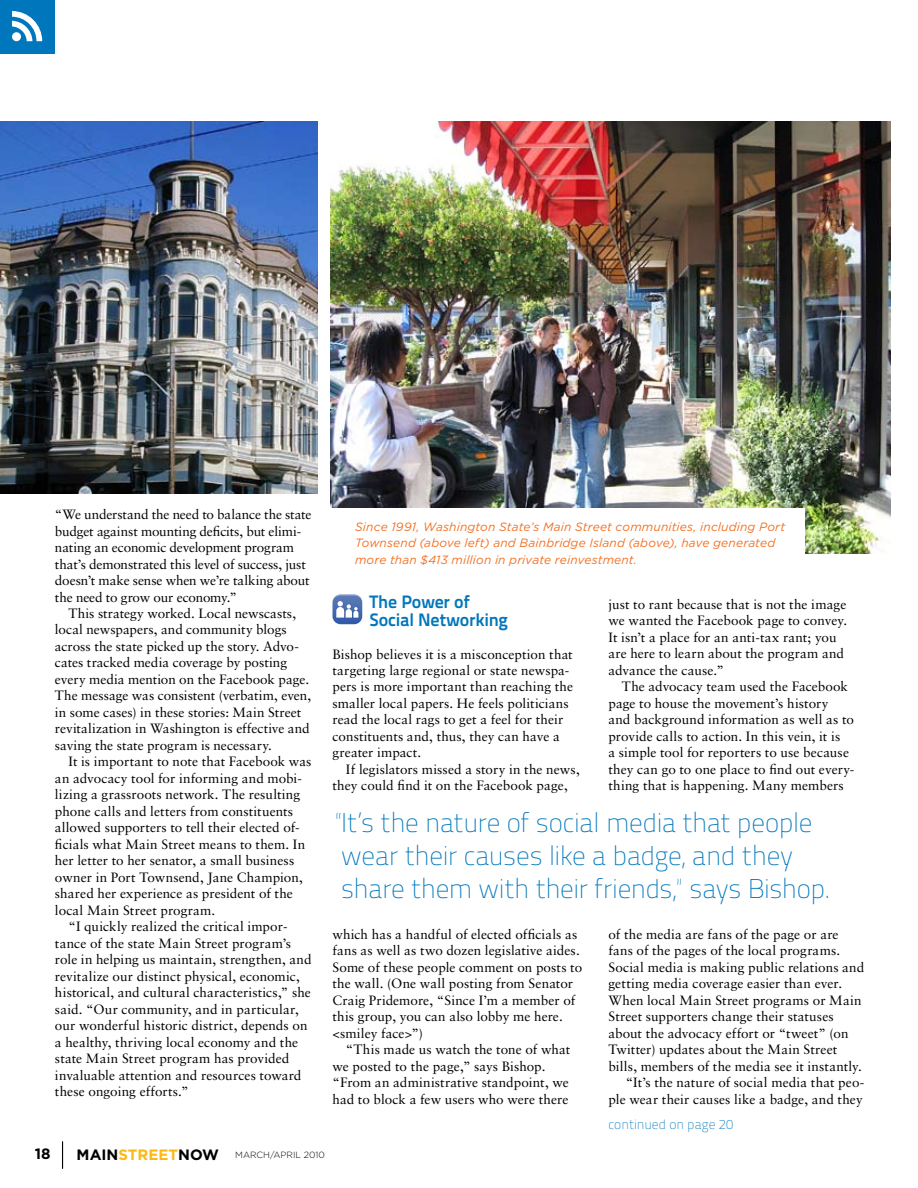
<style>
.page{position:relative;width:918px;height:1188px;background:#fff}
.page>*{position:absolute;margin:0;border:0;box-sizing:border-box;transform-origin:0 0}
.t1{font:700 27px/33px "Titillium Text 14 L";letter-spacing:-.015em;color:#0077bc}
.t2{font:18px/18px "Titillium Text 14 L 800 wt";letter-spacing:-.01em;color:#0077bc}
.t3{font:700 15px "Gotham";color:#000}
.t4{font:700 15px "Gotham";color:#fdb813}
.t5{font:13.5px/16.5px "Sabon";letter-spacing:.005em;color:#000}
.t6{font:700 13.5px "Titillium Text 14 L";color:#0077bc}
.t7{font:italic 12px/16.5px "Gotham";letter-spacing:.01em;color:#f37021}
.t8{font:300 9px "Gotham";color:#000}
.s1{font-weight:700;font-size:15px}
.s2{font-family:"Helvetica Neue";font-weight:200}
</style>
<div class="page">
<svg style="left:62px;top:1141px;width:1px;height:28px"></svg>
<svg style="left:332px;top:594px;width:30px;height:30px"></svg>
<div style="left:0;top:0;width:54px;height:54px;background:#0077bc"></div>
<svg style="left:12px;top:11px;width:30px;height:30px"></svg>
<img style="left:0;top:122px;width:317px;height:372px">
<img style="left:331px;top:122px;width:560px;height:431px">
<div style="left:329px;top:508px;width:476px;height:71px;background:#fff"></div>
<p class="t5" style="left:55px;top:506px;width:258px">“We understand the need to balance the state budget against mounting deficits, but elimi&shy;nating an economic development program that’s demonstrated this level of success, just doesn’t make sense when we’re talking about the need to grow our economy.”</p>
<p class="t5" style="left:55px;top:605px;width:258px;text-indent:14px">This strategy worked. Local newscasts, local newspapers, and community blogs across the state picked up the story. Advo&shy;cates tracked media coverage by posting every media mention on the Facebook page.<br>The message was consistent (verbatim, even, in some cases) in these stories: Main Street revitalization in Washington is effective and saving the state program is necessary.</p>
<p class="t5" style="left:68px;top:753px;width:245px">It is important to note that Facebook was</p>
<p class="t5" style="left:55px;top:770px;width:248px">an advocacy tool for informing and mobi-</p>
<p class="t5" style="left:55px;top:786px;width:247px">lizing a grassroots network. The resulting</p>
<p class="t5" style="left:55px;top:803px;width:240px">phone calls and letters from constituents</p>
<p class="t5" style="left:55px;top:819px;width:246px">allowed supporters to tell their elected of-</p>
<p class="t5" style="left:55px;top:836px;width:252px">ficials what Main Street means to them. In</p>
<p class="t5" style="left:55px;top:852px;width:241px">her letter to her senator, a small business</p>
<p class="t5" style="left:55px;top:869px;width:249px">owner in Port Townsend, Jane Champion,</p>
<p class="t5" style="left:55px;top:885px;width:239px">shared her experience as president of the</p>
<p class="t5" style="left:55px;top:902px;width:162px">local Main Street program.</p>
<p class="t5" style="left:68px;top:918px;width:221px">“I quickly realized the critical impor-</p>
<p class="t5" style="left:55px;top:935px;width:238px">tance of the state Main Street program’s</p>
<p class="t5" style="left:55px;top:951px;width:258px">role in helping us maintain, strengthen, and</p>
<p class="t5" style="left:55px;top:968px;width:246px">revitalize our distinct physical, economic,</p>
<p class="t5" style="left:55px;top:984px;width:257px">historical, and cultural characteristics,” she</p>
<p class="t5" style="left:55px;top:1001px;width:245px">said. “Our community, and in particular,</p>
<p class="t5" style="left:55px;top:1017px;width:254px">our wonderful historic district, depends on</p>
<p class="t5" style="left:55px;top:1034px;width:245px">a healthy, thriving local economy and the</p>
<p class="t5" style="left:55px;top:1050px;width:236px">state Main Street program has provided</p>
<p class="t5" style="left:55px;top:1067px;width:248px">invaluable attention and resources toward</p>
<p class="t5" style="left:55px;top:1083px;width:135px">these ongoing efforts.”</p>
<p class="t3" style="left:35px;top:1145px;width:17px">18</p>
<p class="t3" style="left:77px;top:1146px;width:24px">MAIN</p>
<p class="t4" style="left:118px;top:1146px;width:21px">STREET</p>
<p class="t8" style="left:178px;top:1150px;width:148px"><span class="s1">NOW</span> MARCH/APRIL 2010</p>
<p class="t7" style="left:355px;top:518px;width:432px">Since 1991, Washington State’s Main Street communities, including Port<br>Townsend (above left) and Bainbridge Island (above), have generated more than $413 million in private reinvestment.</p>
<h2 class="t2" style="left:369px;top:592px;width:140px">The Power of<br>Social Networking</h2>
<p class="t5" style="left:332px;top:645px;width:242px">Bishop believes it is a misconception that targeting large regional or state newspa&shy;pers is more important than reaching the smaller local papers. He feels politicians read the local rags to get a feel for their constituents and, thus, they can have a greater impact.</p>
<p class="t5" style="left:332px;top:761px;width:249px;text-indent:14px">If legislators missed a story in the news, they could find it on the Facebook page,</p>
<p class="t5" style="left:608px;top:596px;width:240px">just to rant because that is not the image we wanted the Facebook page to convey.<br>It isn’t a place for an anti-tax rant; you are here to learn about the program and advance the cause.”</p>
<p class="t5" style="left:608px;top:678px;width:247px;text-indent:14px">The advocacy team used the Facebook page to house the movement’s history<br>and background information as well as to provide calls to action. In this vein, it is<br>a simple tool for reporters to use because they can go to one place to find out every&shy;thing that is happening. Many members</p>
<h1 class="t1" style="left:334px;top:807px;width:498px"><span class="s2">“</span>It’s the nature of social media that people wear their causes like a badge, and they share them with their friends,<span class="s2">”</span> says Bishop.</h1>
<p class="t5" style="left:332px;top:926px;width:251px">which has a handful of elected officials as fans as well as two dozen legislative aides.<br>Some of these people comment on posts to the wall. (One wall posting from Senator Craig Pridemore, “Since I’m a member of this group, you can also lobby me here. &lt;smiley face&gt;”)</p>
<p class="t5" style="left:332px;top:1041px;width:239px;text-indent:14px">“This made us watch the tone of what we posted to the page,” says Bishop. “From an administrative standpoint, we had to block a few users who were there</p>
<p class="t5" style="left:608px;top:926px;width:232px">of the media are fans of the page or are</p>
<p class="t5" style="left:608px;top:942px;width:233px">fans of the pages of the local programs.</p>
<p class="t5" style="left:608px;top:959px;width:257px">Social media is making public relations and</p>
<p class="t5" style="left:608px;top:975px;width:235px">getting media coverage easier than ever.</p>
<p class="t5" style="left:608px;top:992px;width:255px">When local Main Street programs or Main</p>
<p class="t5" style="left:608px;top:1008px;width:227px">Street supporters change their statuses</p>
<p class="t5" style="left:608px;top:1025px;width:242px">about the advocacy effort or “tweet” (on</p>
<p class="t5" style="left:608px;top:1041px;width:230px">Twitter) updates about the Main Street</p>
<p class="t5" style="left:608px;top:1058px;width:255px">bills, members of the media see it instantly.</p>
<p class="t5" style="left:626px;top:1074px;width:240px">“It’s the nature of social media that peo-</p>
<p class="t5" style="left:608px;top:1091px;width:256px">ple wear their causes like a badge, and they</p>
<p class="t6" style="left:608px;top:1116px;width:126px">continued on page 20</p>
</div>
